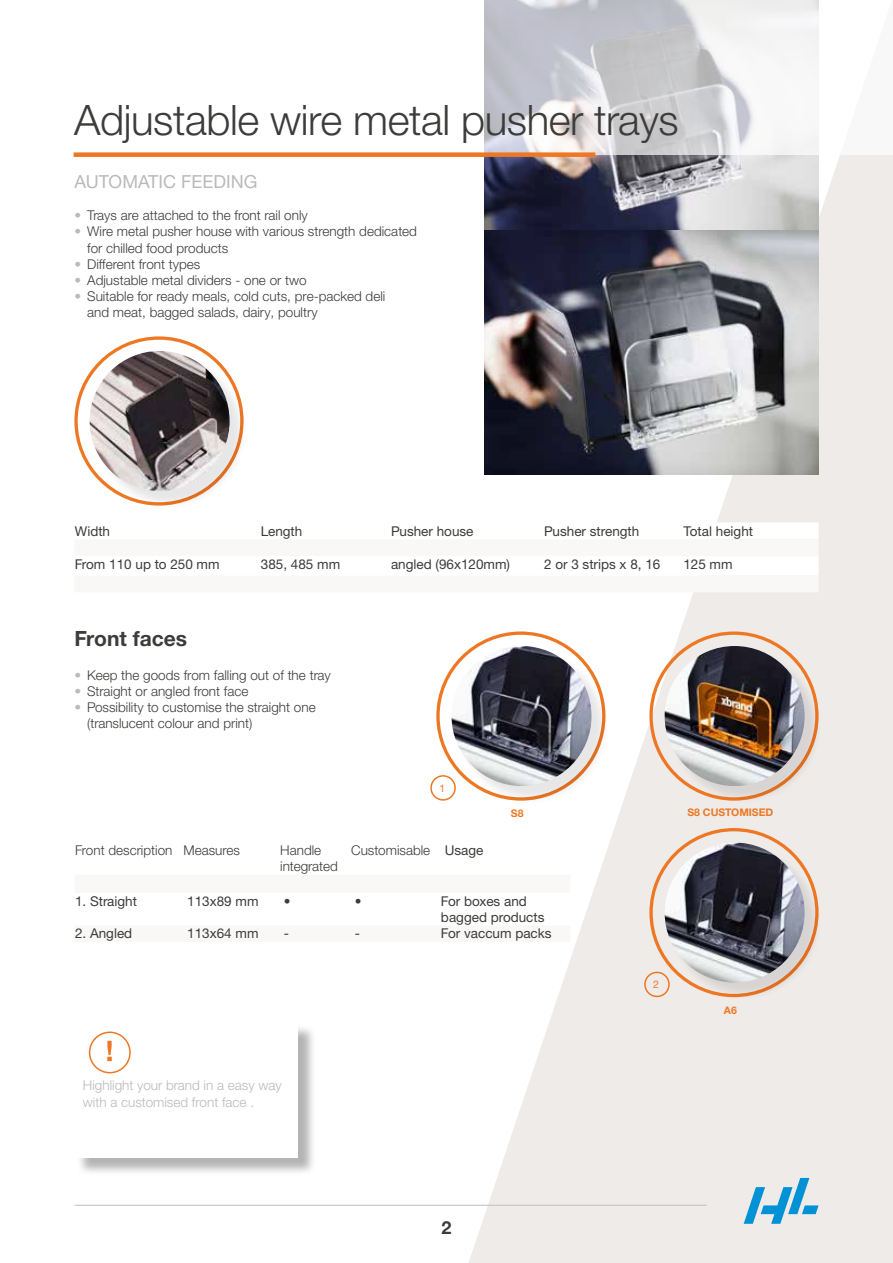
<style>
.page{position:relative;width:893px;height:1263px;background:#fff}
.page>*{position:absolute;margin:0;border:0;box-sizing:border-box;transform-origin:0 0}
.t1{font:300 42px "Helvetica Neue LTW1 G";letter-spacing:-.01em;color:#3c3c3b}
.t2{font:700 21px "Helvetica Neue LTW1 G";color:#3c3c3b}
.t3{font:18px "Helvetica Neue LTW1 G";color:#bababa}
.t4{font:700 18px "Helvetica Neue LTW1 G";color:#3c3c3b}
.t5{font:300 13.5px/16.2px "Helvetica Neue LTW1 G";color:#3c3c3b}
.t6{font:13.5px/16.2px "Helvetica Neue LTW1 G";color:#3c3c3b}
.t7{font:300 13.5px/16.2px "Helvetica Neue LTW1 G";color:#bababa}
.t8{font:700 13.5px "Helvetica Neue LTW1 G";color:#3c3c3b}
.t9{font:700 10.5px "Helvetica Neue LTW1 G";color:#ee7723}
.t10{font:10.5px "Helvetica Neue LTW1 G";color:#ee7723}
.s1{color:#bababa}
.s2{font-weight:400}
</style>
<div class="page">
<svg style="left:461px;top:155px;width:432px;height:1108px;fill:#eeebe9"></svg>
<img style="left:485px;top:155px;width:334px;height:319px">
<svg style="left:484px;top:0;width:335px;height:155px"></svg>
<div style="left:74px;top:152px;width:521px;height:5px;background:#ee7723"></div>
<div style="left:77px;top:1024px;width:239px;height:153px;background:#000;opacity:.3"></div>
<div style="left:74px;top:1022px;width:224px;height:136px;background:#fff"></div>
<div style="left:89px;top:1031px;width:42px;height:42px;border:2px solid #ee7723;border-radius:50%"></div>
<svg style="left:107px;top:1041px;width:5px;height:20px"></svg>
<div style="left:92px;top:353px;width:156px;height:156px;background:#000;opacity:.1"></div>
<img style="left:90px;top:351px;width:140px;height:140px;border-radius:70px">
<div style="left:454px;top:648px;width:156px;height:156px;background:#000;opacity:.1"></div>
<img style="left:452px;top:646px;width:139px;height:140px;border-radius:70px">
<div style="left:667px;top:845px;width:156px;height:156px;background:#000;opacity:.1"></div>
<img style="left:665px;top:842px;width:140px;height:140px;border-radius:70px">
<div style="left:667px;top:648px;width:156px;height:156px;background:#000;opacity:.1"></div>
<img style="left:665px;top:646px;width:140px;height:140px;border-radius:70px">
<div style="left:430px;top:775px;width:26px;height:26px;border:2px solid #ee7723;border-radius:50%"></div>
<div style="left:644px;top:972px;width:26px;height:25px;border:2px solid #ee7723;border-radius:50%"></div>
<hr style="left:74px;top:1205px;width:633px;height:1px;background:#c6c6c6">
<svg style="left:744px;top:1178px;width:75px;height:46px;background:#98cae1"></svg>
<svg style="left:461px;top:522px;width:358px;height:70px"></svg>
<svg style="left:461px;top:842px;width:109px;height:100px"></svg>
<h1 class="t1" style="left:74px;top:95px;width:606px">Adjustable wire metal pusher trays</h1>
<h3 class="t3" style="left:74px;top:171px;width:185px">AUTOMATIC FEEDING</h3>
<p class="t5" style="left:74px;top:207px;width:235px"><span class="s1">•</span> Trays are attached to the front rail only</p>
<p class="t5" style="left:87px;top:223px;width:331px;text-indent:-13px"><span class="s1">•</span> Wire metal pusher house with various strength dedicated for chilled food products</p>
<p class="t5" style="left:74px;top:256px;width:127px"><span class="s1">•</span> Different front types</p>
<p class="t5" style="left:74px;top:272px;width:234px"><span class="s1">•</span> Adjustable metal dividers - one or two</p>
<p class="t5" style="left:87px;top:288px;width:300px;text-indent:-13px"><span class="s1">•</span> Suitable for ready meals, cold cuts, pre-packed deli and meat, bagged salads, dairy, poultry</p>
<p class="t6" style="left:75px;top:522px;width:37px">Width</p>
<p class="t6" style="left:261px;top:522px;width:43px">Length</p>
<p class="t6" style="left:391px;top:522px;width:84px">Pusher house</p>
<p class="t6" style="left:544px;top:522px;width:97px">Pusher strength</p>
<p class="t6" style="left:683px;top:522px;width:71px">Total height</p>
<p class="t6" style="left:75px;top:556px;width:146px">From 110 up to 250 mm</p>
<p class="t6" style="left:261px;top:556px;width:81px">385, 485 mm</p>
<p class="t6" style="left:391px;top:556px;width:121px">angled (96x120mm)</p>
<p class="t6" style="left:544px;top:556px;width:118px">2 or 3 strips x 8, 16</p>
<p class="t6" style="left:683px;top:556px;width:51px">125 mm</p>
<h2 class="t2" style="left:75px;top:626px;width:114px">Front faces</h2>
<p class="t5" style="left:74px;top:667px;width:258px"><span class="s1">•</span> Keep the goods from falling out of the tray</p>
<p class="t5" style="left:74px;top:683px;width:176px"><span class="s1">•</span> Straight or angled front face</p>
<p class="t5" style="left:87px;top:699px;width:230px;text-indent:-13px"><span class="s1">•</span> Possibility to customise the straight one (translucent colour and print)</p>
<p class="t10" style="left:439px;top:781px;width:7px">1</p>
<p class="t9" style="left:511px;top:806px;width:14px">S8</p>
<p class="t9" style="left:687px;top:805px;width:87px">S8 CUSTOMISED</p>
<p class="t5" style="left:75px;top:842px;width:167px">Front description Measures</p>
<p class="t5" style="left:280px;top:842px;width:59px">Handle integrated</p>
<p class="t5" style="left:351px;top:842px;width:134px">Customisable <span class="s2">Usage</span></p>
<p class="t6" style="left:75px;top:893px;width:63px">1. Straight</p>
<p class="t6" style="left:187px;top:893px;width:73px">113x89 mm</p>
<p class="t8" style="left:284px;top:893px;width:8px">•</p>
<p class="t6" style="left:355px;top:893px;width:8px">•</p>
<p class="t6" style="left:441px;top:893px;width:105px">For boxes and bagged products</p>
<p class="t6" style="left:75px;top:925px;width:59px">2. Angled</p>
<p class="t6" style="left:187px;top:925px;width:73px">113x64 mm</p>
<p class="t6" style="left:284px;top:925px;width:7px">-</p>
<p class="t6" style="left:355px;top:925px;width:7px">-</p>
<p class="t6" style="left:441px;top:925px;width:112px">For vaccum packs</p>
<p class="t7" style="left:83px;top:1077px;width:200px">Highlight your brand in a easy way with a customised front face .</p>
<h3 class="t4" style="left:441px;top:1216px;width:12px">2</h3>
<p class="t10" style="left:653px;top:978px;width:7px">2</p>
<p class="t9" style="left:724px;top:1004px;width:15px">A6</p>
</div>
